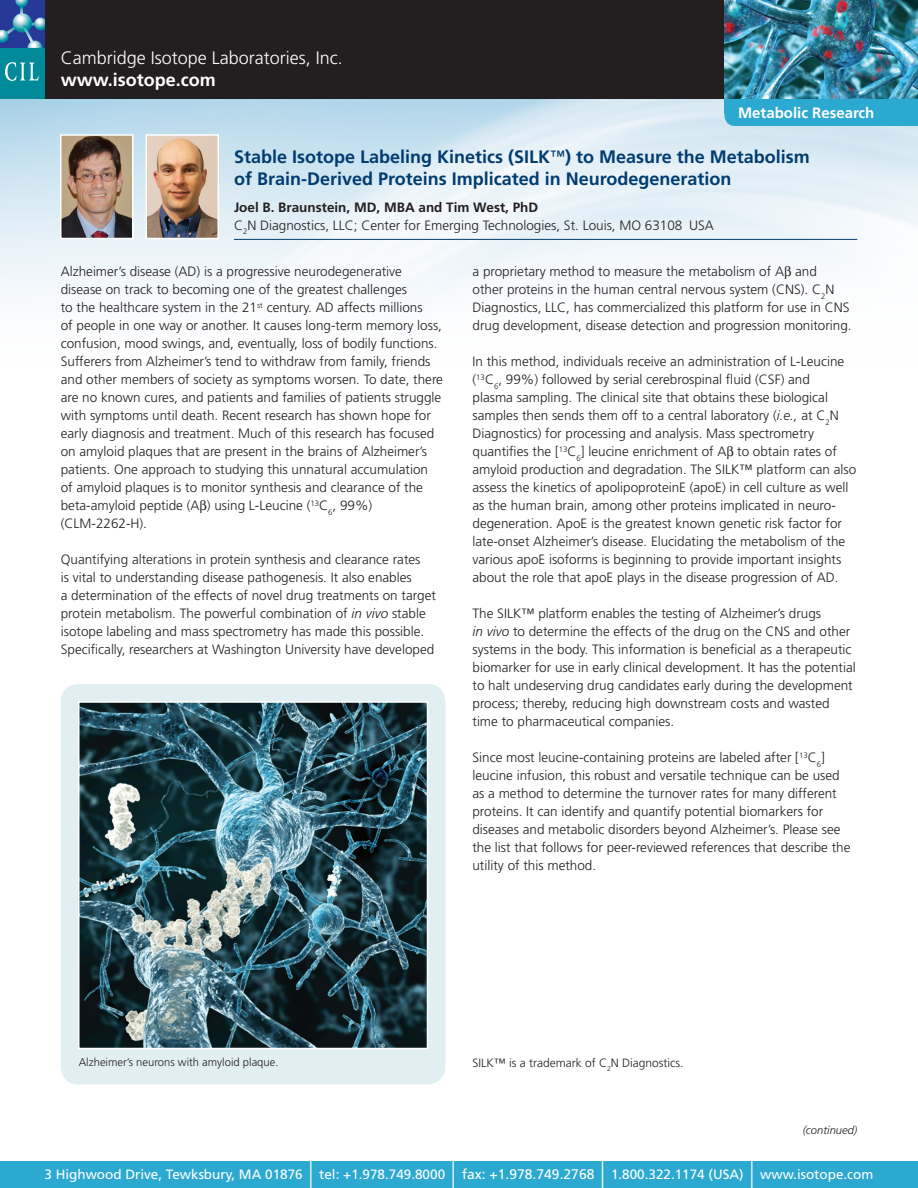
<style>
.page{position:relative;width:918px;height:1188px;background:#fff}
.page>*{position:absolute;margin:0;border:0;box-sizing:border-box;transform-origin:0 0}
.t1{font:47.25px "Frutiger";color:#fff;scale:.29 1}
.t2{font:700 18px/22.5px "Frutiger";color:#013c70}
.t3{font:300 18px "Frutiger";color:#fff}
.t4{font:700 18px "Frutiger";color:#fff}
.t5{font:700 15px "Frutiger";color:#fff}
.t6{font:13.95px "Frutiger";color:#fff}
.t7{font:300 13.5px/18px "Frutiger";color:#231f20}
.t8{font:13.5px "Frutiger";color:#fff}
.t9{font:300 12px "Frutiger";color:#231f20}
.t10{font:300 11.25px "Frutiger";color:#231f20}
.t11{font:italic 300 11.25px "Frutiger";color:#231f20}
.s1{font-stretch:condensed;font-size:15px}
.s2{font-weight:700}
.s3{font-style:italic}
</style>
<div class="page">
<div style="left:61px;top:684px;width:385px;height:400px;background:#e1eff2;border-radius:18px"></div>
<div style="left:0;top:1161px;width:918px;height:27px;background:#2ca9d0"></div>
<div style="left:0;top:0;width:918px;height:99px;background:#231f20"></div>
<div style="left:0;top:0;width:45px;height:49px;background:#263996"></div>
<svg style="left:20px;top:5px;width:3px;height:14px"></svg>
<svg style="left:13px;top:13px;width:19px;height:20px"></svg>
<svg style="left:27px;top:41px;width:16px;height:15px"></svg>
<div style="left:0;top:49px;width:45px;height:50px;background:#008a9a"></div>
<svg style="left:0;top:26px;width:16px;height:17px"></svg>
<svg style="left:22px;top:18px;width:23px;height:29px"></svg>
<svg style="left:15px;top:0;width:13px;height:7px"></svg>
<svg style="left:5px;top:62px;width:34px;height:19px"></svg>
<img style="left:724px;top:0;width:194px;height:99px">
<div style="left:724px;top:99px;width:194px;height:15px;background:#2ca9d0"></div>
<div style="left:724px;top:114px;width:194px;height:12px;background:#2ca9d0"></div>
<hr style="left:234px;top:239px;width:623px;height:1px;background:#013c70">
<img style="left:63px;top:137px;width:68px;height:99px">
<div style="left:60px;top:134px;width:74px;height:105px;border:2px solid #fff"></div>
<img style="left:149px;top:137px;width:67px;height:99px">
<div style="left:146px;top:134px;width:73px;height:105px;border:2px solid #fff"></div>
<img style="left:81px;top:704px;width:344px;height:342px">
<div style="left:78px;top:701px;width:350px;height:348px;border:2px solid #fff"></div>
<h2 class="t3" style="left:61px;top:47px;width:284px">Cambridge Isotope Laboratories, Inc.</h2>
<h2 class="t4" style="left:61px;top:69px;width:157px">www.isotope.com</h2>
<p class="t5" style="left:738px;top:104px;width:138px">Metabolic Research</p>
<h2 class="t2" style="left:234px;top:145px;width:577px">Stable Isotope Labeling Kinetics (SILK<span class="s1">™</span>) to Measure the Metabolism of Brain-Derived Proteins Implicated in Neurodegeneration</h2>
<p class="t7" style="left:234px;top:198px;width:481px"><span class="s2">Joel B. Braunstein, MD, MBA and Tim West, PhD<br></span>C<sub>2</sub>N Diagnostics, LLC; Center for Emerging Technologies, St. Louis, MO 63108 USA</p>
<p class="t7" style="left:61px;top:262px;width:384px">Alzheimer’s disease (AD) is a progressive neurodegenerative disease on track to becoming one of the greatest challenges<br>to the healthcare system in the 21<sup>st</sup> century. AD affects millions<br>of people in one way or another. It causes long-term memory loss, confusion, mood swings, and, eventually, loss of bodily functions.<br>Sufferers from Alzheimer’s tend to withdraw from family, friends and other members of society as symptoms worsen. To date, there are no known cures, and patients and families of patients struggle with symptoms until death. Recent research has shown hope for early diagnosis and treatment. Much of this research has focused on amyloid plaques that are present in the brains of Alzheimer’s patients. One approach to studying this unnatural accumulation of amyloid plaques is to monitor synthesis and clearance of the beta-amyloid peptide (A ) using L-Leucine (<sup>13</sup>C<sub>6</sub>, 99%) (CLM-2262-H).</p>
<p class="t7" style="left:61px;top:550px;width:377px">Quantifying alterations in protein synthesis and clearance rates<br>is vital to understanding disease pathogenesis. It also enables<br>a determination of the effects of novel drug treatments on target protein metabolism. The powerful combination of <span class="s3">in vivo</span> stable isotope labeling and mass spectrometry has made this possible.<br>Specifically, researchers at Washington University have developed</p>
<p class="t7" style="left:473px;top:262px;width:381px">a proprietary method to measure the metabolism of A and<br>other proteins in the human central nervous system (CNS). C<sub>2</sub>N Diagnostics, LLC, has commercialized this platform for use in CNS drug development, disease detection and progression monitoring.</p>
<p class="t7" style="left:473px;top:352px;width:385px">In this method, individuals receive an administration of L-Leucine (<sup>13</sup>C<sub>6</sub>, 99%) followed by serial cerebrospinal fluid (CSF) and<br>plasma sampling. The clinical site that obtains these biological samples then sends them off to a central laboratory (<span class="s3">i.e.,</span> at C<sub>2</sub>N Diagnostics) for processing and analysis. Mass spectrometry quantifies the [<sup>13</sup>C<sub>6</sub>] leucine enrichment of A to obtain rates of amyloid production and degradation. The SILK™ platform can also assess the kinetics of apolipoproteinE (apoE) in cell culture as well as the human brain, among other proteins implicated in neuro&shy;degeneration. ApoE is the greatest known genetic risk factor for late-onset Alzheimer’s disease. Elucidating the metabolism of the various apoE isoforms is beginning to provide important insights about the role that apoE plays in the disease progression of AD.</p>
<p class="t7" style="left:473px;top:604px;width:385px">The SILK™ platform enables the testing of Alzheimer’s drugs<br><span class="s3">in vivo</span> to determine the effects of the drug on the CNS and other systems in the body. This information is beneficial as a therapeutic biomarker for use in early clinical development. It has the potential to halt undeserving drug candidates early during the development process; thereby, reducing high downstream costs and wasted time to pharmaceutical companies.</p>
<p class="t7" style="left:472px;top:748px;width:380px">Since most leucine-containing proteins are labeled after [<sup>13</sup>C<sub>6</sub>] leucine infusion, this robust and versatile technique can be used as a method to determine the turnover rates for many different proteins. It can identify and quantify potential biomarkers for diseases and metabolic disorders beyond Alzheimer’s. Please see the list that follows for peer-reviewed references that describe the utility of this method.</p>
<p class="t10" style="left:79px;top:1056px;width:201px">Alzheimer’s neurons with amyloid plaque.</p>
<p class="t9" style="left:472px;top:1056px;width:213px">SILK™ is a trademark of C<sub>2</sub>N Diagnostics.</p>
<p class="t11" style="left:803px;top:1124px;width:56px">(continued)</p>
<p class="t8" style="left:44px;top:1167px;width:260px">3 Highwood Drive, Tewksbury, MA 01876</p>
<h1 class="t1" style="left:309px;top:1151px;width:12px">|</h1>
<p class="t8" style="left:319px;top:1167px;width:127px">tel: +1.978.749.8000</p>
<h1 class="t1" style="left:452px;top:1151px;width:12px">|</h1>
<p class="t6" style="left:462px;top:1166px;width:134px">fax: +1.978.749.2768</p>
<h1 class="t1" style="left:601px;top:1151px;width:12px">|</h1>
<p class="t8" style="left:611px;top:1167px;width:134px">1.800.322.1174 (USA)</p>
<h1 class="t1" style="left:751px;top:1151px;width:12px">|</h1>
<p class="t8" style="left:760px;top:1167px;width:115px">www.isotope.com</p>
</div>
